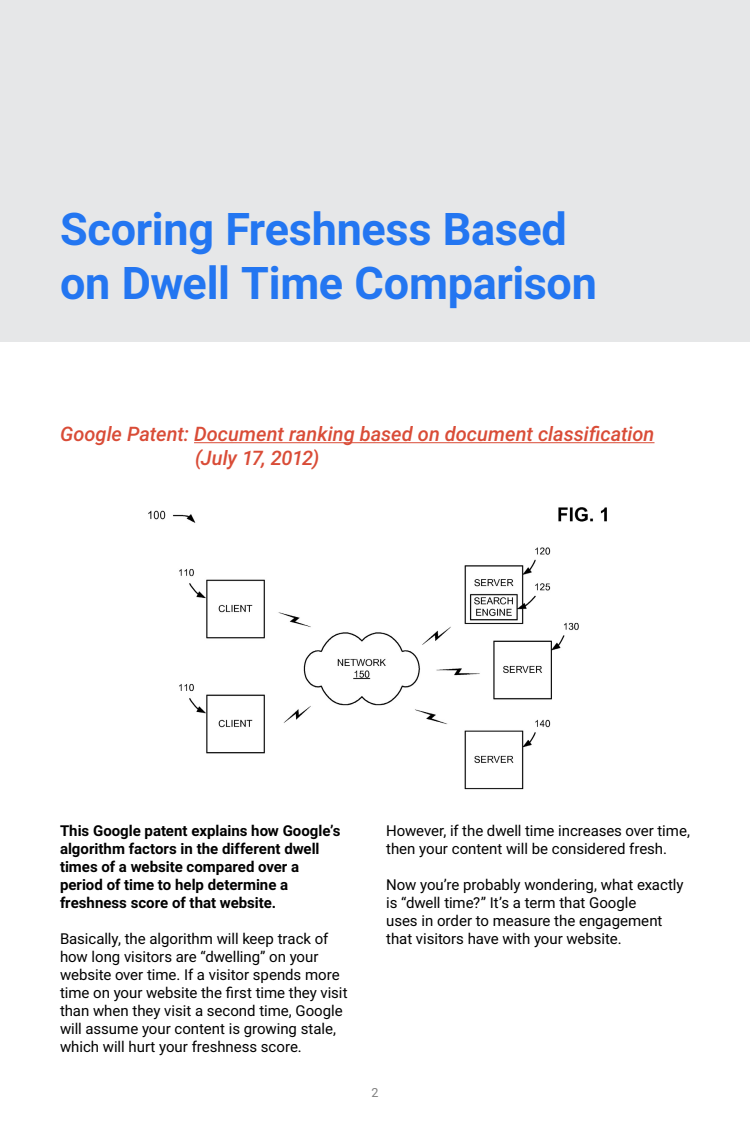
<style>
.page{position:relative;width:750px;height:1125px;background:#fff}
.page>*{position:absolute;margin:0;border:0;box-sizing:border-box;transform-origin:0 0}
.t1{font:700 45px/54px "Roboto";letter-spacing:-.005em;color:#2376f1}
.t2{font:italic 500 20px/24px "Roboto";color:#d94c37}
.t3{font:15px/18px "Roboto";letter-spacing:-.005em;color:#000}
.t4{font:700 15px/18px "Roboto";color:#000}
.t5{font:12.5px "Roboto";color:#808080}
</style>
<div class="page">
<div style="left:0;top:0;width:750px;height:341px;background:#e6e7e8"></div>
<hr style="left:194px;top:442px;width:461px;height:1px;background:#d94c37">
<img style="left:148px;top:507px;width:459px;height:283px">
<h1 class="t1" style="left:60px;top:200px;width:539px">Scoring Freshness Based on Dwell Time Comparison</h1>
<h2 class="t2" style="left:195px;top:421px;width:461px;text-indent:-135px">Google Patent: Document ranking based on document classification (July 17, 2012)</h2>
<p class="t4" style="left:60px;top:821px;width:282px">This Google patent explains how Google’s algorithm factors in the different dwell times of a website compared over a period of time to help determine a freshness score of that website.</p>
<p class="t3" style="left:60px;top:929px;width:289px">Basically, the algorithm will keep track of how long visitors are “dwelling” on your website over time. If a visitor spends more time on your website the first time they visit than when they visit a second time, Google will assume your content is growing stale, which will hurt your freshness score.</p>
<p class="t3" style="left:386px;top:821px;width:305px">However, if the dwell time increases over time, then your content will be considered fresh.</p>
<p class="t3" style="left:386px;top:875px;width:299px">Now you’re probably wondering, what exactly is “dwell time?” It’s a term that Google<br>uses in order to measure the engagement that visitors have with your website.</p>
<p class="t5" style="left:371px;top:1084px;width:9px">2</p>
</div>
